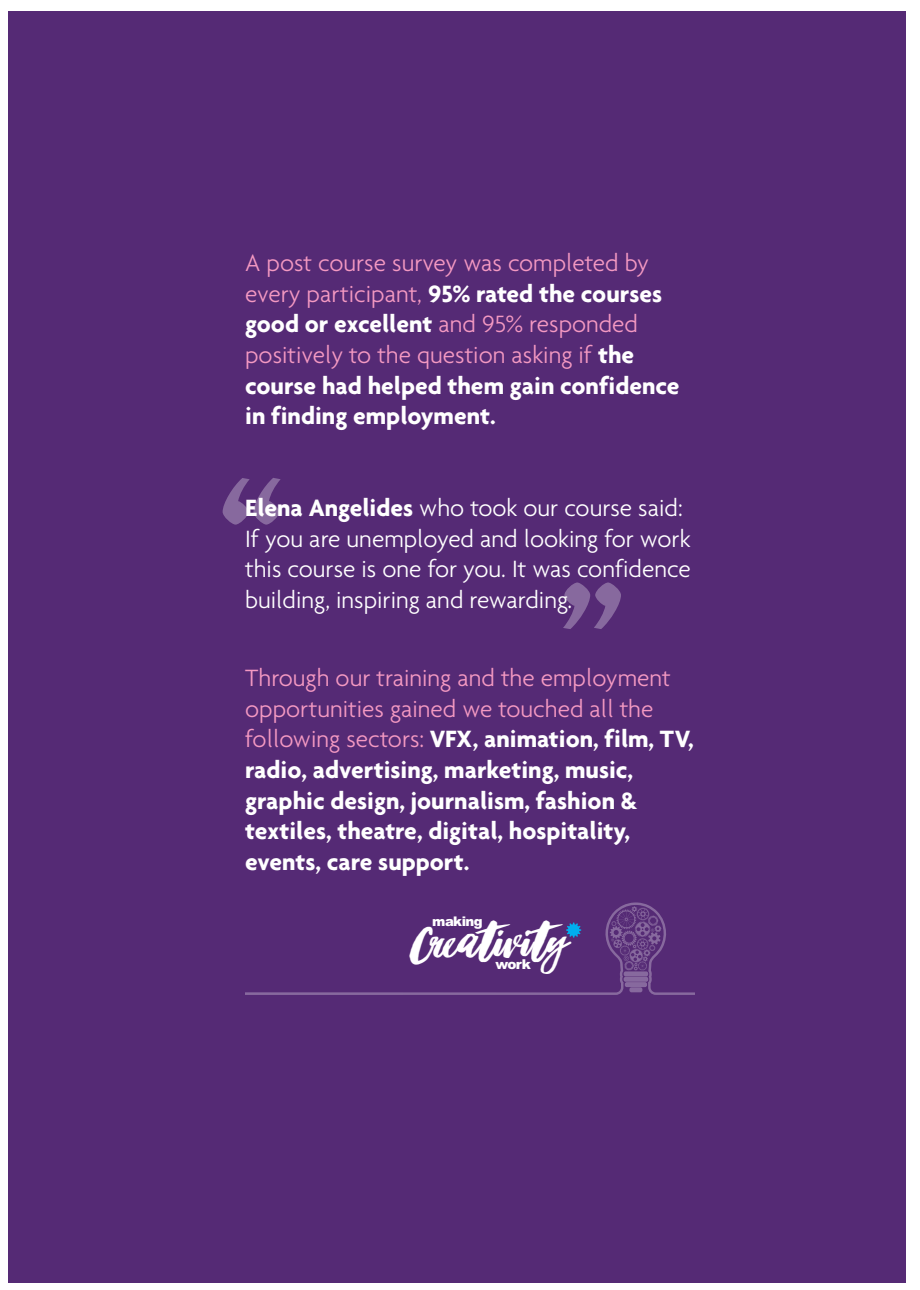
<style>
.page{position:relative;width:920px;height:1290px;background:#fff}
.page>*{position:absolute;margin:0;border:0;box-sizing:border-box;transform-origin:0 0}
.t1{font:700 155.55px "Agenda";color:rgb(255 255 255/.3)}
.t2{font:38.25px "Hubster";color:#fff}
.t3{font:700 25.5px/30.6px "Agenda";color:#fff}
.t4{font:300 25.5px/30.6px "Agenda";color:#f499c2}
.t5{font:300 25.5px/30.6px "Agenda";color:#fff}
.t6{font:900 13.65px "Arial";color:#fff}
.t7{font:900 13.35px "Arial";letter-spacing:-.045em;color:#fff}
.s1{font-weight:700;color:#fff}
.s2{font-weight:700}
.s3{font-weight:300;color:#f499c2}
</style>
<div class="page">
<div style="left:9px;top:11px;width:897px;height:1271px;background:#552a75"></div>
<svg style="left:245px;top:902px;width:450px;height:93px"></svg>
<p class="t4" style="left:245px;top:247px;width:436px">A post course survey was completed by every participant, <span class="s1">95% rated the courses good or excellent</span> and 95% responded positively to the question asking if <span class="s1">the course had helped them gain confidence in finding employment.</span></p>
<h1 class="t1" style="left:220px;top:445px;width:64px">“</h1>
<p class="t5" style="left:245px;top:492px;width:447px"><span class="s2">Elena Angelides</span> who took our course said:<br>If you are unemployed and looking for work this course is one for you. It was confidence building, inspiring and rewarding.</p>
<h1 class="t1" style="left:561px;top:550px;width:64px">”</h1>
<p class="t3" style="left:245px;top:662px;width:450px"><span class="s3">Through our training and the employment opportunities gained we touched all the following sectors:</span> VFX, animation, film, TV, radio, advertising, marketing, music, graphic design, journalism, fashion &amp; textiles, theatre, digital, hospitality, events, care support.</p>
<p class="t7" style="left:432px;top:914px;width:52px">making</p>
<h2 class="t2" style="left:413px;top:917px;width:158px">Creativity</h2>
<p class="t6" style="left:495px;top:956px;width:37px">work</p>
</div>
